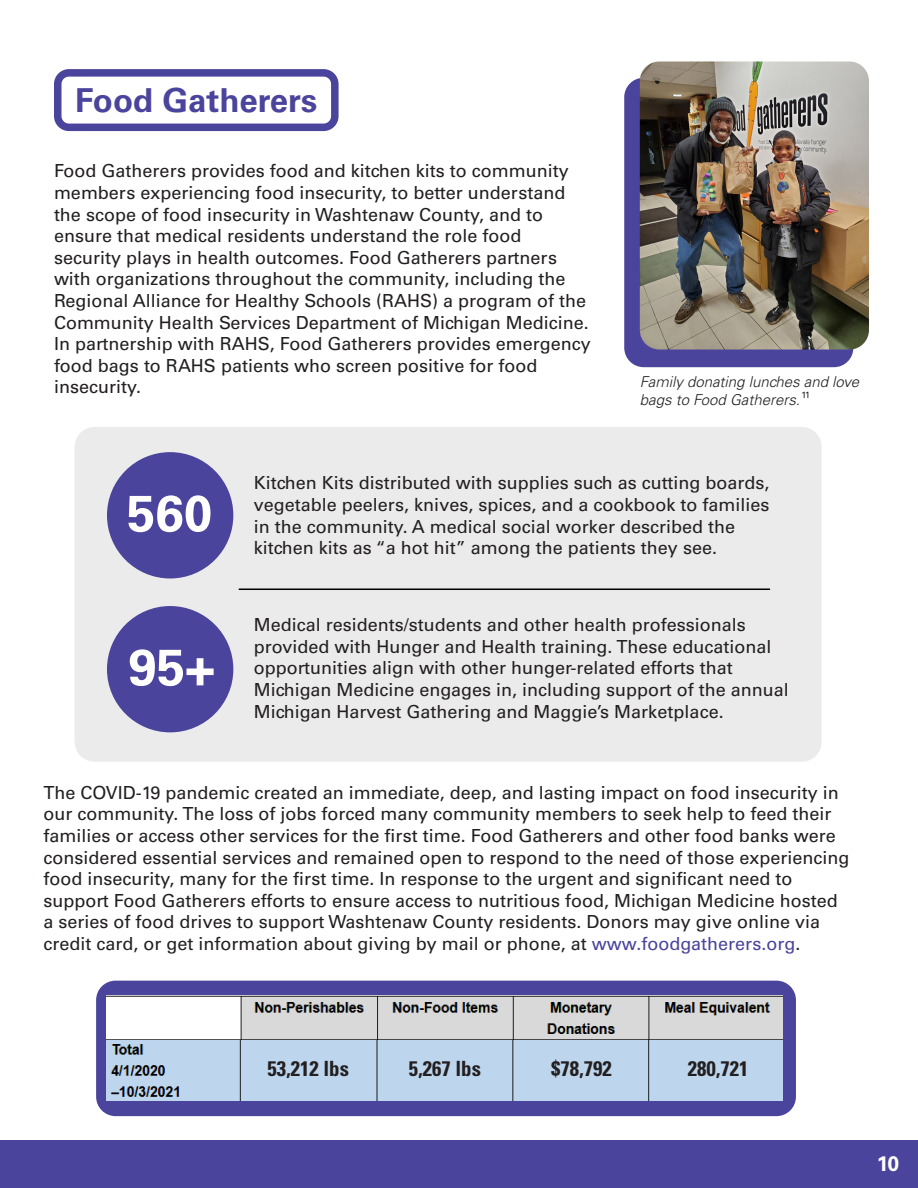
<style>
.page{position:relative;width:918px;height:1188px;background:#fff}
.page>*{position:absolute;margin:0;border:0;box-sizing:border-box;transform-origin:0 0}
.t1{font:700 51px "Univers LT Pro 65";color:#fff}
.t2{font:700 33px "Univers LT Pro 65";color:#4a449c}
.t3{font:700 condensed 21px "Univers LT Pro";color:#231f20}
.t4{font:700 21px "Univers LT Pro 65";color:#fff}
.t5{font:18px/21.6px "Univers LT Pro 55 Roman";color:#231f20}
.t6{font:italic 300 15px/18px "Univers LT Pro 45";color:#231f20}
.t7{font:9px "Univers LT Pro 55 Roman";color:#231f20}
.s1{color:#4a449c}
</style>
<div class="page">
<div style="left:75px;top:427px;width:747px;height:335px;background:#ecebeb;border-radius:20px"></div>
<div style="left:0;top:1140px;width:918px;height:48px;background:#4a449c"></div>
<div style="left:107px;top:452px;width:126px;height:126px;background:#4a449c;border-radius:50%"></div>
<div style="left:107px;top:606px;width:126px;height:126px;background:#4a449c;border-radius:50%"></div>
<div style="left:624px;top:78px;width:229px;height:289px;background:#4a449c;border-radius:19px"></div>
<img style="left:640px;top:62px;width:229px;height:288px">
<hr style="left:239px;top:589px;width:531px;height:1px;background:#000">
<div style="left:54px;top:69px;width:285px;height:62px;border:8px solid #4a449c;border-radius:11px"></div>
<div style="left:96px;top:981px;width:700px;height:135px;background:#4a449c;border-radius:19px"></div>
<img style="left:107px;top:996px;width:676px;height:105px">
<div style="left:267px;top:1039px;width:83px;height:36px;background:#bdd6ee"></div>
<div style="left:403px;top:1039px;width:84px;height:36px;background:#bdd6ee"></div>
<div style="left:540px;top:1039px;width:83px;height:36px;background:#bdd6ee"></div>
<div style="left:677px;top:1039px;width:83px;height:36px;background:#bdd6ee"></div>
<p class="t2" style="left:75px;top:77px;width:244px">Food Gatherers</p>
<p class="t5" style="left:54px;top:160px;width:538px">Food Gatherers provides food and kitchen kits to community members experiencing food insecurity, to better understand the scope of food insecurity in Washtenaw County, and to ensure that medical residents understand the role food security plays in health outcomes. Food Gatherers partners with organizations throughout the community, including the Regional Alliance for Healthy Schools (RAHS) a program of the Community Health Services Department of Michigan Medicine.<br>In partnership with RAHS, Food Gatherers provides emergency food bags to RAHS patients who screen positive for food insecurity.</p>
<p class="t6" style="left:640px;top:373px;width:221px">Family donating lunches and love bags to Food Gatherers.</p>
<p class="t7" style="left:801px;top:388px;width:10px">11</p>
<p class="t1" style="left:127px;top:478px;width:87px">560</p>
<p class="t1" style="left:128px;top:631px;width:88px">95+</p>
<p class="t5" style="left:254px;top:471px;width:517px">Kitchen Kits distributed with supplies such as cutting boards, vegetable peelers, knives, spices, and a cookbook to families in the community. A medical social worker described the kitchen kits as “a hot hit” among the patients they see.</p>
<p class="t5" style="left:254px;top:613px;width:536px">Medical residents/students and other health professionals provided with Hunger and Health training. These educational opportunities align with other hunger-related efforts that Michigan Medicine engages in, including support of the annual Michigan Harvest Gathering and Maggie’s Marketplace.</p>
<p class="t5" style="left:43px;top:781px;width:808px">The COVID-19 pandemic created an immediate, deep, and lasting impact on food insecurity in our community. The loss of jobs forced many community members to seek help to feed their families or access other services for the first time. Food Gatherers and other food banks were considered essential services and remained open to respond to the need of those experiencing food insecurity, many for the first time. In response to the urgent and significant need to support Food Gatherers efforts to ensure access to nutritious food, Michigan Medicine hosted a series of food drives to support Washtenaw County residents. Donors may give online via credit card, or get information about giving by mail or phone, at <span class="s1">www.foodgatherers.org</span>.</p>
<p class="t3" style="left:268px;top:1055px;width:83px">53,212 lbs</p>
<p class="t3" style="left:409px;top:1055px;width:74px">5,267 lbs</p>
<p class="t3" style="left:551px;top:1055px;width:62px">$78,792</p>
<p class="t3" style="left:688px;top:1055px;width:62px">280,721</p>
<p class="t4" style="left:877px;top:1149px;width:24px">10</p>
</div>
